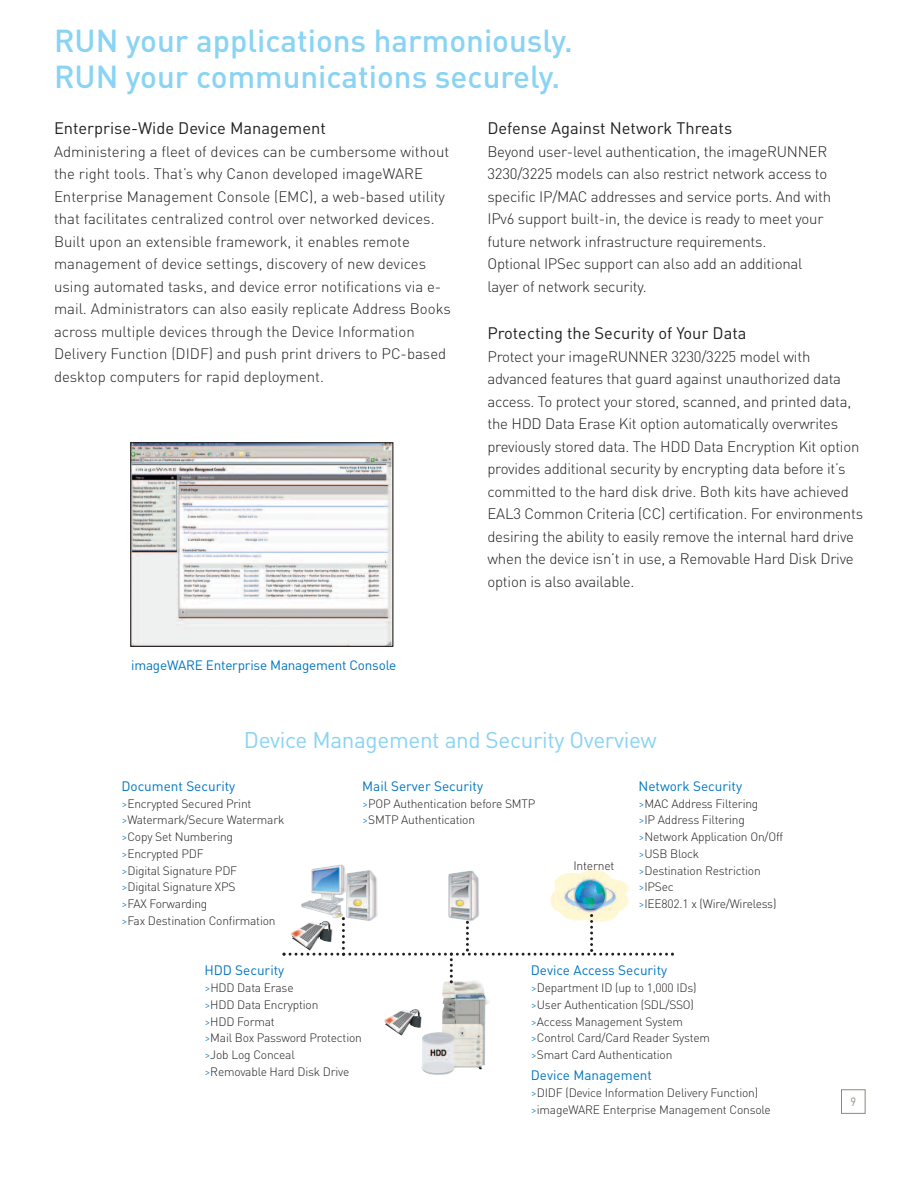
<style>
.page{position:relative;width:918px;height:1188px;background:#fff}
.page>*{position:absolute;margin:0;border:0;box-sizing:border-box;transform-origin:0 0}
.t1{font:500 31.35px/36.3px "DIN";color:#89d3f4}
.t2{font:22.5px "DIN";letter-spacing:-.015em;color:#89d3f4}
.t3{font:16.5px "DIN";color:#231f20}
.t4{font:300 15px/22.5px "DIN";letter-spacing:-.015em;color:#231f20}
.t5{font:13.5px "DIN";color:#0076be}
.t6{font:300 12.15px "DIN";letter-spacing:-.015em;color:#231f20}
.t7{font:300 12px/16.6px "DIN";letter-spacing:-.015em;color:#231f20}
.t8{font:12px "DIN";color:#8c8a7b;scale:.9 1}
.s1{color:#0076be}
</style>
<div class="page">
<div style="left:841px;top:1089px;width:25px;height:25px;border:1px solid #8c8a7b"></div>
<img style="left:132px;top:444px;width:259px;height:201px">
<div style="left:130px;top:442px;width:263px;height:205px;border:1px solid #231f20"></div>
<img style="left:301px;top:864px;width:328px;height:211px">
<svg style="left:283px;top:914px;width:391px;height:69px"></svg>
<h1 class="t1" style="left:54px;top:26px;width:520px">RUN your applications harmoniously.<br>RUN your communications securely.</h1>
<p class="t3" style="left:54px;top:123px;width:273px">Enterprise-Wide Device Management</p>
<p class="t4" style="left:54px;top:142px;width:399px">Administering a fleet of devices can be cumbersome without the right tools. That’s why Canon developed imageWARE Enterprise Management Console (EMC), a web-based utility that facilitates centralized control over networked devices.<br>Built upon an extensible framework, it enables remote management of device settings, discovery of new devices using automated tasks, and device error notifications via e&shy;mail. Administrators can also easily replicate Address Books across multiple devices through the Device Information Delivery Function (DIDF) and push print drivers to PC-based desktop computers for rapid deployment.</p>
<p class="t5" style="left:131px;top:661px;width:267px">imageWARE Enterprise Management Console</p>
<p class="t3" style="left:487px;top:123px;width:246px">Defense Against Network Threats</p>
<p class="t4" style="left:487px;top:142px;width:345px">Beyond user-level authentication, the imageRUNNER 3230/3225 models can also restrict network access to specific IP/MAC addresses and service ports. And with IPv6 support built-in, the device is ready to meet your future network infrastructure requirements.<br>Optional IPSec support can also add an additional layer of network security.</p>
<p class="t3" style="left:487px;top:328px;width:260px">Protecting the Security of Your Data</p>
<p class="t4" style="left:487px;top:347px;width:377px">Protect your imageRUNNER 3230/3225 model with advanced features that guard against unauthorized data access. To protect your stored, scanned, and printed data, the HDD Data Erase Kit option automatically overwrites previously stored data. The HDD Data Encryption Kit option provides additional security by encrypting data before it’s committed to the hard disk drive. Both kits have achieved EAL3 Common Criteria (CC) certification. For environments desiring the ability to easily remove the internal hard drive when the device isn’t in use, a Removable Hard Disk Drive option is also available.</p>
<h2 class="t2" style="left:244px;top:732px;width:414px">Device Management and Security Overview</h2>
<p class="t5" style="left:121px;top:781px;width:115px">Document Security</p>
<p class="t7" style="left:121px;top:797px;width:164px"><span class="s1">&gt;</span>Encrypted Secured Print <span class="s1">&gt;</span>Watermark/Secure Watermark <span class="s1">&gt;</span>Copy Set Numbering <span class="s1">&gt;</span>Encrypted PDF<br><span class="s1">&gt;</span>Digital Signature PDF<br><span class="s1">&gt;</span>Digital Signature XPS<br><span class="s1">&gt;</span>FAX Forwarding<br><span class="s1">&gt;</span>Fax Destination Confirmation</p>
<p class="t5" style="left:362px;top:781px;width:122px">Mail Server Security</p>
<p class="t7" style="left:362px;top:797px;width:175px"><span class="s1">&gt;</span>POP Authentication before SMTP <span class="s1">&gt;</span>SMTP Authentication</p>
<p class="t6" style="left:573px;top:861px;width:43px">Internet</p>
<p class="t5" style="left:638px;top:781px;width:105px">Network Security</p>
<p class="t7" style="left:638px;top:797px;width:146px"><span class="s1">&gt;</span>MAC Address Filtering<br><span class="s1">&gt;</span>IP Address Filtering <span class="s1">&gt;</span>Network Application On/Off <span class="s1">&gt;</span>USB Block<br><span class="s1">&gt;</span>Destination Restriction <span class="s1">&gt;</span>IPSec<br><span class="s1">&gt;</span>IEE802.1 x (Wire/Wireless)</p>
<p class="t5" style="left:204px;top:966px;width:81px">HDD Security</p>
<p class="t7" style="left:204px;top:981px;width:159px"><span class="s1">&gt;</span>HDD Data Erase<br><span class="s1">&gt;</span>HDD Data Encryption<br><span class="s1">&gt;</span>HDD Format<br><span class="s1">&gt;</span>Mail Box Password Protection <span class="s1">&gt;</span>Job Log Conceal<br><span class="s1">&gt;</span>Removable Hard Disk Drive</p>
<p class="t5" style="left:531px;top:966px;width:138px">Device Access Security</p>
<p class="t7" style="left:531px;top:981px;width:181px"><span class="s1">&gt;</span>Department ID (up to 1,000 IDs) <span class="s1">&gt;</span>User Authentication (SDL/SSO) <span class="s1">&gt;</span>Access Management System <span class="s1">&gt;</span>Control Card/Card Reader System <span class="s1">&gt;</span>Smart Card Authentication</p>
<p class="t5" style="left:531px;top:1070px;width:123px">Device Management</p>
<p class="t7" style="left:531px;top:1086px;width:241px"><span class="s1">&gt;</span>DIDF (Device Information Delivery Function) <span class="s1">&gt;</span>imageWARE Enterprise Management Console</p>
<p class="t8" style="left:850px;top:1097px;width:8px">9</p>
</div>
